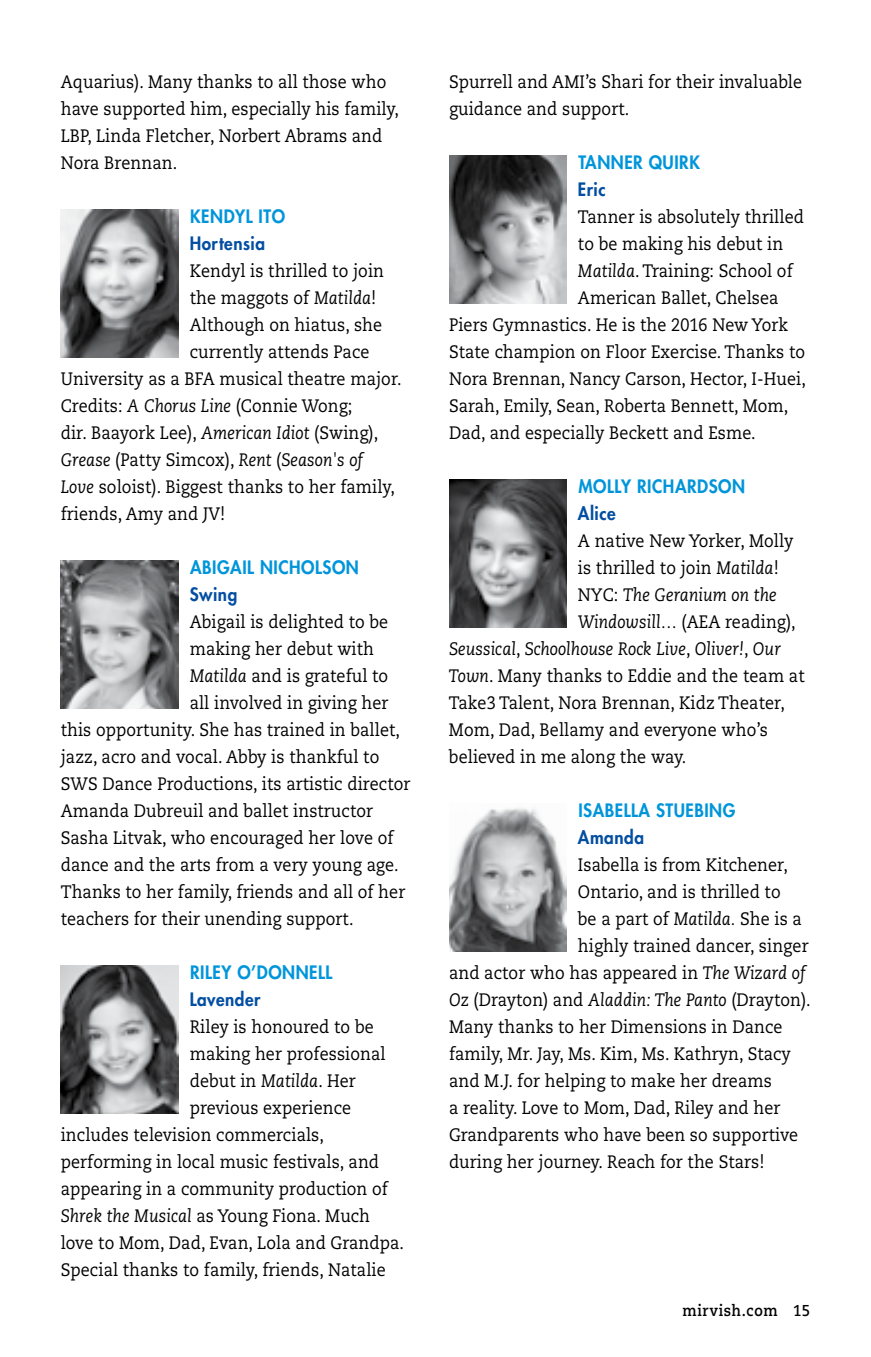
<style>
.page{position:relative;width:871px;height:1357px;background:#fff}
.page>*{position:absolute;margin:0;border:0;box-sizing:border-box;transform-origin:0 0}
.t1{font:18px/27px "Caecilia";letter-spacing:.005em;color:#000;scale:.9 1}
.t2{font:800 18px "Futura Std";letter-spacing:.03em;color:#0095da;scale:.95 1}
.t3{font:italic 18px "Caecilia";letter-spacing:.005em;color:#000;scale:.9 1}
.t4{font:800 18px "Futura Std";letter-spacing:.03em;color:#034ea2;scale:.95 1}
.t5{font:700 15.75px "Caecilia";letter-spacing:.05em;color:#000;scale:.9 1}
.s1{font-style:italic}
.s2{font-style:normal}
</style>
<div class="page">
<img style="left:61px;top:209px;width:117px;height:149px">
<img style="left:61px;top:560px;width:117px;height:149px">
<img style="left:61px;top:965px;width:117px;height:149px">
<img style="left:449px;top:155px;width:118px;height:149px">
<img style="left:449px;top:479px;width:118px;height:149px">
<img style="left:449px;top:808px;width:118px;height:144px">
<p class="t1" style="left:61px;top:68px;width:377px">Aquarius). Many thanks to all those who have supported him, especially his family, LBP, Linda Fletcher, Norbert Abrams and Nora Brennan.</p>
<p class="t2" style="left:190px;top:205px;width:24px">KEND</p>
<p class="t2" style="left:235px;top:205px;width:42px">YL ITO</p>
<p class="t4" style="left:190px;top:232px;width:81px">HORTENSIA</p>
<p class="t1" style="left:190px;top:257px;width:217px">Kendyl is thrilled to join</p>
<p class="t1" style="left:190px;top:284px;width:209px">the maggots of <span class="s1">Matilda</span>!</p>
<p class="t1" style="left:190px;top:311px;width:215px">Although on hiatus, she</p>
<p class="t1" style="left:190px;top:338px;width:201px">currently attends Pace</p>
<p class="t1" style="left:61px;top:365px;width:150px">University as a BFA</p>
<p class="t1" style="left:61px;top:365px;width:380px;text-indent:159px">musical theatre major.<br>Credits: <span class="s1">A Chorus Line</span> (Connie Wong;<br>dir. Baayork Lee), <span class="s1">American Idiot</span> (Swing), <span class="s1">Grease</span> (Patty Simcox), <span class="s1">Rent</span> (<span class="s1">Season's of<br>Love</span> soloist). Biggest thanks to her family, friends, Amy and JV!</p>
<p class="t2" style="left:190px;top:556px;width:33px">ABIGAIL</p>
<p class="t2" style="left:260px;top:556px;width:27px">NICHOLSON</p>
<p class="t4" style="left:190px;top:583px;width:52px">SWING</p>
<p class="t1" style="left:190px;top:608px;width:222px">Abigail is delighted to be</p>
<p class="t1" style="left:190px;top:635px;width:206px">making her debut with</p>
<p class="t1" style="left:190px;top:662px;width:222px"><span class="s1">Matilda</span> and is grateful to</p>
<p class="t1" style="left:190px;top:689px;width:222px">all involved in giving her</p>
<p class="t1" style="left:61px;top:716px;width:378px">this opportunity. She has trained in ballet,</p>
<p class="t1" style="left:61px;top:743px;width:355px">jazz, acro and vocal. Abby is thankful to</p>
<p class="t1" style="left:61px;top:770px;width:390px">SWS Dance Productions, its artistic director</p>
<p class="t1" style="left:61px;top:797px;width:349px">Amanda Dubreuil and ballet instructor</p>
<p class="t1" style="left:61px;top:824px;width:372px">Sasha Litvak, who encouraged her love of</p>
<p class="t1" style="left:61px;top:851px;width:377px">dance and the arts from a very young age.</p>
<p class="t1" style="left:61px;top:878px;width:384px">Thanks to her family, friends and all of her</p>
<p class="t1" style="left:61px;top:905px;width:327px">teachers for their unending support.</p>
<p class="t2" style="left:190px;top:961px;width:95px">RILEY O’DONNELL</p>
<p class="t4" style="left:190px;top:988px;width:76px">LAVENDER</p>
<p class="t1" style="left:190px;top:1013px;width:206px">Riley is honoured to be</p>
<p class="t1" style="left:190px;top:1040px;width:219px">making her professional</p>
<p class="t1" style="left:190px;top:1067px;width:186px">debut in <span class="s1">Matilda</span>. Her</p>
<p class="t1" style="left:190px;top:1094px;width:181px">previous experience</p>
<p class="t1" style="left:61px;top:1121px;width:294px">includes television commercials,</p>
<p class="t1" style="left:61px;top:1148px;width:355px">performing in local music festivals, and</p>
<p class="t1" style="left:61px;top:1175px;width:366px">appearing in a community production of</p>
<p class="t1" style="left:61px;top:1202px;width:345px"><span class="s1">Shrek the Musical</span> as Young Fiona. Much</p>
<p class="t1" style="left:61px;top:1229px;width:383px">love to Mom, Dad, Evan, Lola and Grandpa.</p>
<p class="t1" style="left:61px;top:1256px;width:362px">Special thanks to family, friends, Natalie</p>
<p class="t1" style="left:449px;top:68px;width:394px">Spurrell and AMI’s Shari for their invaluable guidance and support.</p>
<p class="t2" style="left:578px;top:151px;width:21px">TANNER</p>
<p class="t2" style="left:649px;top:151px;width:12px">QUIRK</p>
<p class="t4" style="left:578px;top:178px;width:31px">ERIC</p>
<p class="t1" style="left:578px;top:203px;width:253px">Tanner is absolutely thrilled</p>
<p class="t1" style="left:578px;top:230px;width:229px">to be making his debut in</p>
<p class="t1" style="left:578px;top:257px;width:241px"><span class="s1">Matilda</span>. Training: School of</p>
<p class="t1" style="left:578px;top:284px;width:224px">American Ballet, Chelsea</p>
<p class="t1" style="left:449px;top:311px;width:378px">Piers Gymnastics. He is the 2016 New York</p>
<p class="t1" style="left:449px;top:338px;width:397px">State champion on Floor Exercise. Thanks to</p>
<p class="t1" style="left:449px;top:365px;width:398px">Nora Brennan, Nancy Carson, Hector, I-Huei,</p>
<p class="t1" style="left:449px;top:392px;width:379px">Sarah, Emily, Sean, Roberta Bennett, Mom,</p>
<p class="t1" style="left:449px;top:419px;width:342px">Dad, and especially Beckett and Esme.</p>
<p class="t2" style="left:578px;top:475px;width:13px">MOLL</p>
<p class="t2" style="left:621px;top:475px;width:40px">Y RICHARDSON</p>
<p class="t4" style="left:578px;top:502px;width:41px">ALICE</p>
<p class="t1" style="left:578px;top:527px;width:241px">A native New Yorker, Molly is thrilled to join <span class="s1">Matilda</span>!<br>NYC</p>
<p class="t3" style="left:614px;top:584px;width:182px"><span class="s2">:</span> The Geranium on the</p>
<p class="t1" style="left:578px;top:608px;width:243px"><span class="s1">Windowsill…</span> (AEA reading),</p>
<p class="t3" style="left:449px;top:638px;width:370px">Seussical<span class="s2">,</span> Schoolhouse Rock Live<span class="s2">,</span> Oliver!<span class="s2">,</span> Our</p>
<p class="t1" style="left:449px;top:662px;width:397px"><span class="s1">Town</span>. Many thanks to Eddie and the team at</p>
<p class="t1" style="left:449px;top:689px;width:375px">Take3 Talent, Nora Brennan, Kidz Theater,</p>
<p class="t1" style="left:449px;top:716px;width:356px">Mom, Dad, Bellamy and everyone who’s</p>
<p class="t1" style="left:449px;top:743px;width:265px">believed in me along the way.</p>
<p class="t2" style="left:578px;top:799px;width:49px">ISABELLA</p>
<p class="t2" style="left:656px;top:799px;width:63px">STUEBING</p>
<p class="t4" style="left:578px;top:826px;width:71px">AMANDA</p>
<p class="t1" style="left:578px;top:851px;width:235px">Isabella is from Kitchener,</p>
<p class="t1" style="left:578px;top:878px;width:227px">Ontario, and is thrilled to</p>
<p class="t1" style="left:578px;top:905px;width:250px">be a part of <span class="s1">Matilda.</span> She is a</p>
<p class="t1" style="left:578px;top:932px;width:258px">highly trained dancer, singer</p>
<p class="t1" style="left:449px;top:959px;width:398px">and actor who has appeared in <span class="s1">The Wizard of</span></p>
<p class="t1" style="left:449px;top:986px;width:403px"><span class="s1">Oz</span> (Drayton) and <span class="s1">Aladdin: The Panto</span> (Drayton).</p>
<p class="t1" style="left:449px;top:1013px;width:372px">Many thanks to her Dimensions in Dance</p>
<p class="t1" style="left:449px;top:1040px;width:381px">family, Mr. Jay, Ms. Kim, Ms. Kathryn, Stacy</p>
<p class="t1" style="left:449px;top:1067px;width:360px">and M.J. for helping to make her dreams</p>
<p class="t1" style="left:449px;top:1094px;width:370px">a reality. Love to Mom, Dad, Riley and her</p>
<p class="t1" style="left:449px;top:1121px;width:390px">Grandparents who have been so supportive</p>
<p class="t1" style="left:449px;top:1148px;width:352px">during her journey. Reach for the Stars!</p>
<p class="t5" style="left:682px;top:1301px;width:143px">mirvish.com 15</p>
</div>
